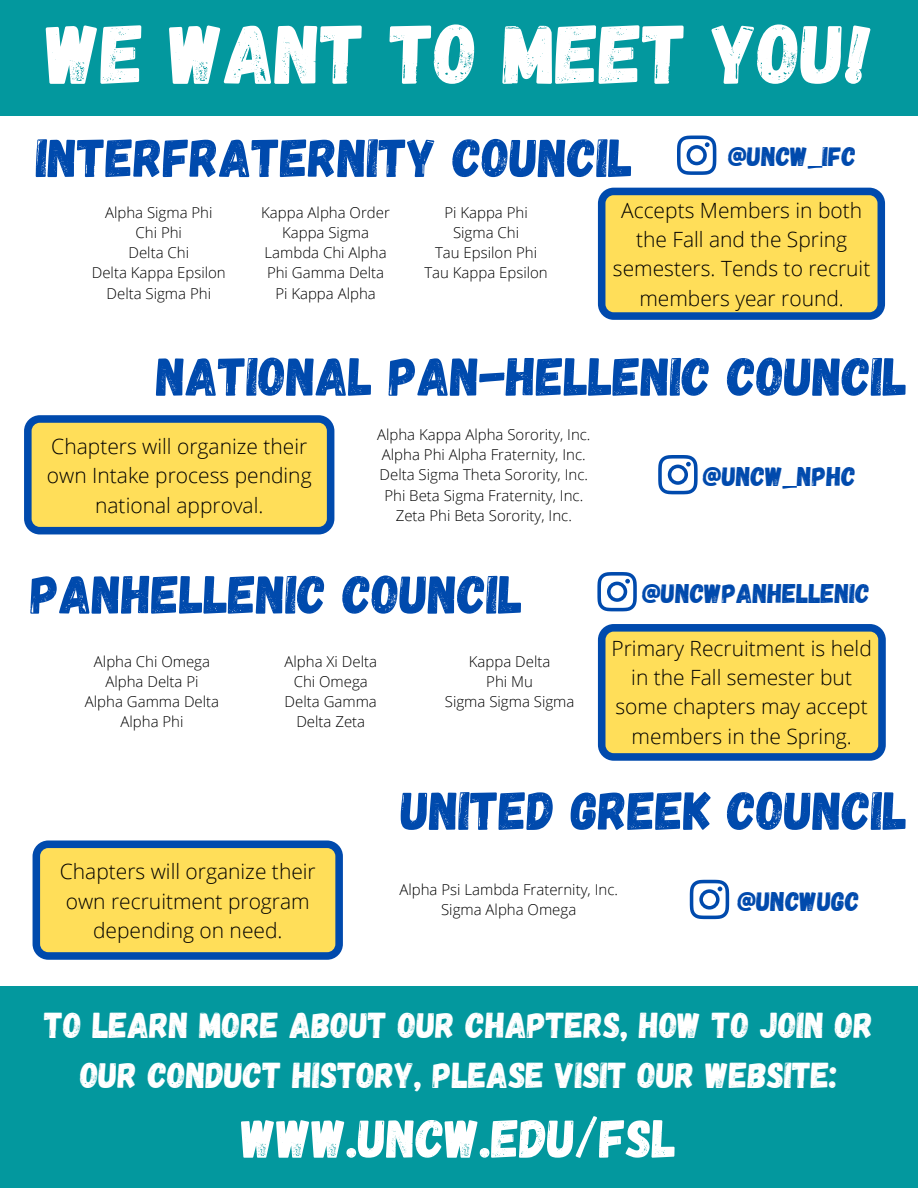
<style>
.page{position:relative;width:918px;height:1188px;background:#fff}
.page>*{position:absolute;margin:0;border:0;box-sizing:border-box;transform-origin:0 0}
.t1{font:84px "Gagalin";color:#fff}
.t2{font:54px "Gagalin";color:#004aad}
.t3{font:54px "Gagalin";color:#fff}
.t4{font:36px/49.5px "Gagalin";color:#fff;text-align:center}
.t5{font:27px "Gagalin";color:#004aad}
.t6{font:300 21px/29.2px "Open Sans";color:#000;text-align:center}
.t7{font:300 15px/20.2px "Open Sans";color:#000;text-align:center}
</style>
<div class="page">
<div style="left:0;top:0;width:918px;height:116px;background:#03989e"></div>
<svg style="left:677px;top:136px;width:39px;height:39px"></svg>
<svg style="left:658px;top:455px;width:40px;height:39px"></svg>
<div style="left:0;top:987px;width:918px;height:201px;background:#03989e"></div>
<svg style="left:598px;top:188px;width:287px;height:132px;background:#d7c767"></svg>
<svg style="left:24px;top:415px;width:310px;height:119px;background:#d6c667"></svg>
<svg style="left:597px;top:572px;width:40px;height:39px"></svg>
<svg style="left:598px;top:624px;width:288px;height:137px;background:#dcca65"></svg>
<svg style="left:690px;top:880px;width:39px;height:39px"></svg>
<svg style="left:33px;top:840px;width:310px;height:120px;background:#d5c668"></svg>
<h1 class="t1" style="left:47px;top:-1px;width:826px">WE WANT TO MEET YOU!</h1>
<h2 class="t2" style="left:36px;top:123px;width:598px">INTERFRATERNITY COUNCIL</h2>
<p class="t7" style="left:92px;top:202px;width:135px">Alpha Sigma Phi<br>Chi Phi<br>Delta Chi<br>Delta Kappa Epsilon<br>Delta Sigma Phi</p>
<p class="t7" style="left:261px;top:202px;width:130px">Kappa Alpha Order<br>Kappa Sigma<br>Lambda Chi Alpha<br>Phi Gamma Delta<br>Pi Kappa Alpha</p>
<p class="t7" style="left:424px;top:202px;width:125px">Pi Kappa Phi<br>Sigma Chi<br>Tau Epsilon Phi<br>Tau Kappa Epsilon</p>
<h3 class="t6" style="left:613px;top:195px;width:259px">Accepts Members in both the Fall and the Spring semesters. Tends to recruit members year round.</h3>
<h3 class="t5" style="left:728px;top:139px;width:129px">@UNCW_IFC</h3>
<h2 class="t2" style="left:156px;top:342px;width:753px">NATIONAL PAN-HELLENIC COUNCIL</h2>
<h3 class="t6" style="left:47px;top:431px;width:266px">Chapters will organize their own Intake process pending national approval.</h3>
<p class="t7" style="left:377px;top:424px;width:215px">Alpha Kappa Alpha Sorority, Inc.<br>Alpha Phi Alpha Fraternity, Inc.<br>Delta Sigma Theta Sorority, Inc.<br>Phi Beta Sigma Fraternity, Inc.<br>Zeta Phi Beta Sorority, Inc.</p>
<h2 class="t2" style="left:31px;top:559px;width:494px">PANHELLENIC COUNCIL</h2>
<p class="t7" style="left:85px;top:651px;width:136px">Alpha Chi Omega<br>Alpha Delta Pi<br>Alpha Gamma Delta<br>Alpha Phi</p>
<p class="t7" style="left:285px;top:651px;width:94px">Alpha Xi Delta<br>Chi Omega<br>Delta Gamma<br>Delta Zeta</p>
<p class="t7" style="left:445px;top:651px;width:131px">Kappa Delta<br>Phi Mu<br>Sigma Sigma Sigma</p>
<h3 class="t5" style="left:703px;top:459px;width:154px">@UNCW_NPHC</h3>
<h3 class="t5" style="left:642px;top:576px;width:229px">@UNCWPANHELLENIC</h3>
<h3 class="t6" style="left:611px;top:633px;width:262px">Primary Recruitment is held in the Fall semester but some chapters may accept members in the Spring.</h3>
<h3 class="t6" style="left:60px;top:857px;width:258px">Chapters will organize their own recruitment program depending on need.</h3>
<h2 class="t2" style="left:401px;top:776px;width:508px">UNITED GREEK COUNCIL</h2>
<p class="t7" style="left:399px;top:879px;width:220px">Alpha Psi Lambda Fraternity, Inc.<br>Sigma Alpha Omega</p>
<h3 class="t5" style="left:738px;top:883px;width:124px">@UNCWUGC</h3>
<h3 class="t4" style="left:44px;top:999px;width:831px">TO LEARN MORE ABOUT OUR CHAPTERS, HOW TO JOIN OR<br>OUR CONDUCT HISTORY, PLEASE VISIT OUR WEBSITE:</h3>
<h2 class="t3" style="left:242px;top:1103px;width:436px">WWW.UNCW.EDU/FSL</h2>
</div>
